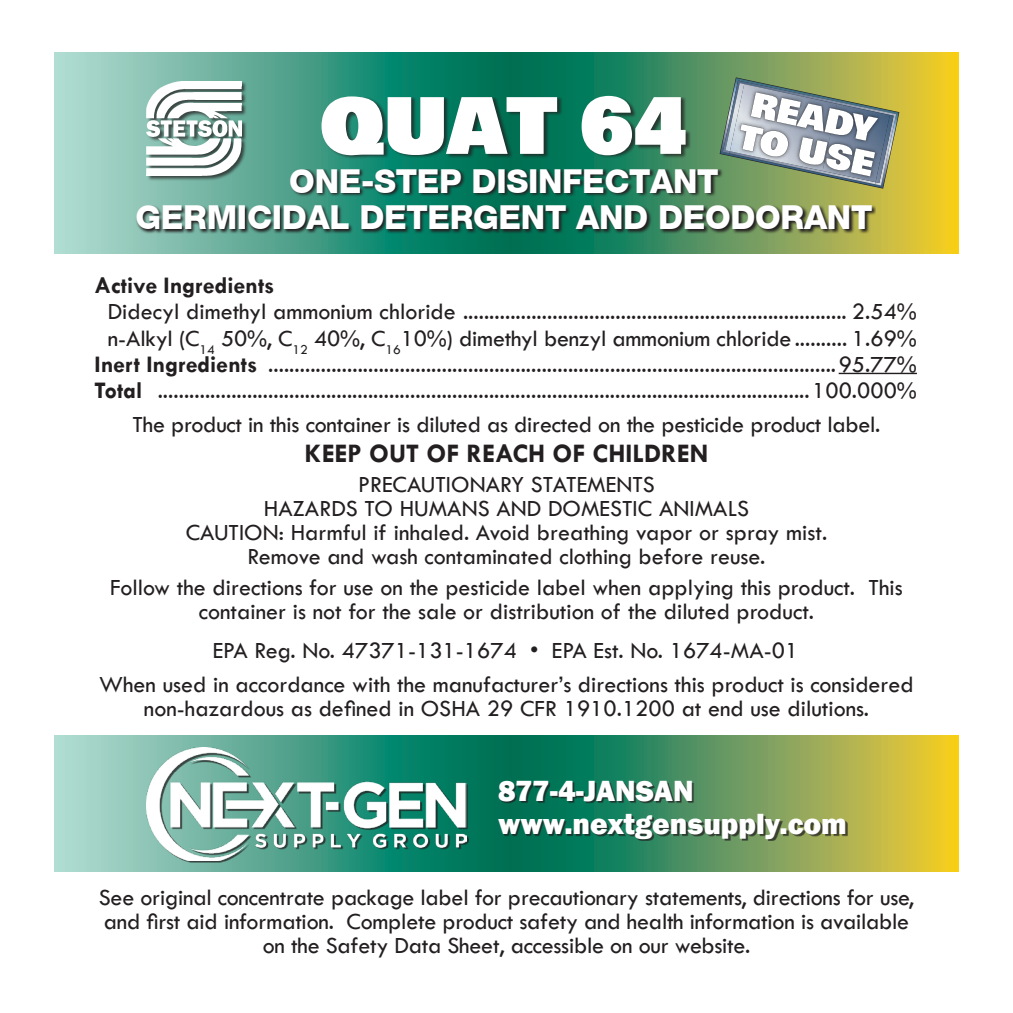
<style>
.page{position:relative;width:1013px;height:1013px;background:#fff}
.page>*{position:absolute;margin:0;border:0;box-sizing:border-box;transform-origin:0 0}
.t1{font:78px "Mercat Display S Si";color:#fff}
.t2{font:800 33px "Context Reprise Black S Si";letter-spacing:-.01em;color:#fff}
.t3{font:800 30px/33px "Franklin Gothic";color:#fff}
.t4{font:700 27px "Tw Cen";color:#231f20}
.t5{font:24px/24px "Tw Cen";color:#231f20;text-align:center}
.t6{font:700 24px "Tw Cen";color:#231f20}
.s1{font-weight:700}
</style>
<div class="page">
<svg style="left:54px;top:735px;width:904px;height:136px;background:#72a66c"></svg>
<svg style="left:54px;top:53px;width:904px;height:201px;background:#6da877"></svg>
<div style="left:321px;top:97px;width:370px;height:62px;background:#231f20;opacity:.75"></div>
<hr style="left:838px;top:373px;width:78px;height:1px;background:#231f20">
<svg style="left:136px;top:169px;width:740px;height:65px;background:#366953"></svg>
<svg style="left:719px;top:77px;width:180px;height:112px"></svg>
<div style="left:149px;top:749px;width:319px;height:113px;background:#231f20;opacity:.75"></div>
<img style="left:147px;top:747px;width:320px;height:113px">
<div style="left:500px;top:782px;width:347px;height:58px;background:#231f20;opacity:.75"></div>
<div style="left:148px;top:82px;width:99px;height:99px;background:#231f20;opacity:.75"></div>
<img style="left:147px;top:81px;width:94px;height:95px">
<p class="t1" style="left:319px;top:88px;width:370px">QUAT 64</p>
<p class="t2" style="left:289px;top:161px;width:431px">ONE-STEP DISINFECTANT</p>
<p class="t2" style="left:136px;top:197px;width:738px">GERMICIDAL DETERGENT AND DEODORANT</p>
<p class="t6" style="left:94px;top:271px;width:181px">Active Ingredients</p>
<p class="t5" style="left:108px;top:300px;width:810px">Didecyl dimethyl ammonium chloride ......................................................................... 2.54%</p>
<p class="t5" style="left:108px;top:326px;width:810px">n-Alkyl (C<sub>14</sub> 50%, C<sub>12</sub> 40%, C<sub>16</sub>10%) dimethyl benzyl ammonium chloride .......... 1.69%</p>
<p class="t5" style="left:94px;top:352px;width:824px"><span class="s1">Inert Ingredients</span> ............................................................................................................95.77%</p>
<p class="t5" style="left:94px;top:378px;width:824px"><span class="s1">Total</span> ............................................................................................................................100.000%</p>
<p class="t5" style="left:133px;top:412px;width:749px">The product in this container is diluted as directed on the pesticide product label.</p>
<p class="t4" style="left:304px;top:437px;width:405px">KEEP OUT OF REACH OF CHILDREN</p>
<p class="t5" style="left:358px;top:472px;width:298px">PRECAUTIONARY STATEMENTS</p>
<p class="t5" style="left:264px;top:496px;width:486px">HAZARDS TO HUMANS AND DOMESTIC ANIMALS</p>
<p class="t5" style="left:186px;top:520px;width:643px">CAUTION: Harmful if inhaled. Avoid breathing vapor or spray mist.<br>Remove and wash contaminated clothing before reuse.</p>
<p class="t5" style="left:110px;top:575px;width:794px">Follow the directions for use on the pesticide label when applying this product. This container is not for the sale or distribution of the diluted product.</p>
<p class="t5" style="left:213px;top:638px;width:587px">EPA Reg. No. 47371-131-1674 • EPA Est. No. 1674-MA-01</p>
<p class="t5" style="left:99px;top:672px;width:816px">When used in accordance with the manufacturer’s directions this product is considered non-hazardous as defined in OSHA 29 CFR 1910.1200 at end use dilutions.</p>
<p class="t3" style="left:498px;top:774px;width:350px">877-4-JANSAN www.nextgensupply.com</p>
<p class="t5" style="left:99px;top:885px;width:816px">See original concentrate package label for precautionary statements, directions for use, and first aid information. Complete product safety and health information is available on the Safety Data Sheet, accessible on our website.</p>
</div>
